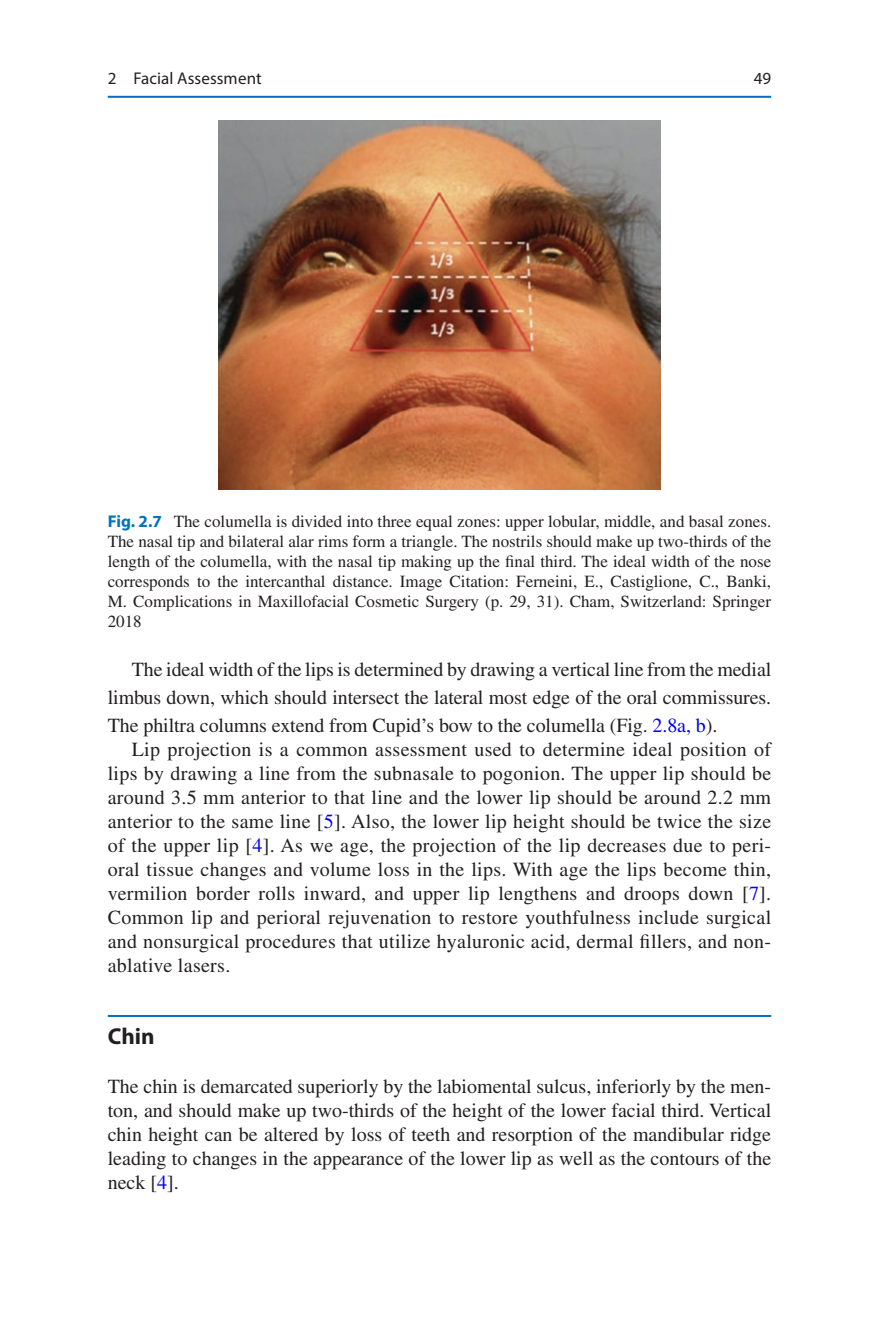
<style>
.page{position:relative;width:879px;height:1333px;background:#fff}
.page>*{position:absolute;margin:0;border:0;box-sizing:border-box;transform-origin:0 0}
.t1{font:700 23px "Qwdfdb Myriad Pro";color:#231f20}
.t2{font:20px/24px "Gwsvcv Times LT Std";color:#231f20;text-align:justify}
.t3{font:17px/20px "Gwsvcv Times LT Std";color:#231f20;text-align:justify}
.t4{font:17px "Htmtnk Myriad Pro";letter-spacing:.005em;color:#231f20}
.s1{font-family:"Qwdfdb Myriad Pro";font-weight:700;color:#0073bc}
.s2{color:#0000fa}
</style>
<div class="page">
<hr style="left:108px;top:1014px;width:663px;height:2px;background:#0073bc">
<img style="left:218px;top:121px;width:442px;height:368px">
<hr style="left:108px;top:96px;width:663px;height:2px;background:#0073bc">
<p class="t4" style="left:108px;top:68px;width:155px">2 Facial Assessment</p>
<p class="t4" style="left:754px;top:68px;width:19px">49</p>
<p class="t3" style="left:108px;top:510px;width:665px"><span class="s1">Fig. 2.7</span> The columella is divided into three equal zones: upper lobular, middle, and basal zones.<br>The nasal tip and bilateral alar rims form a triangle. The nostrils should make up two-thirds of the length of the columella, with the nasal tip making up the final third. The ideal width of the nose corresponds to the intercanthal distance. Image Citation: Ferneini, E., Castiglione, C., Banki, M. Complications in Maxillofacial Cosmetic Surgery (p. 29, 31). Cham, Switzerland: Springer 2018</p>
<p class="t2" style="left:108px;top:655px;width:665px;line-height:28px;text-indent:24px">The ideal width of the lips is determined by drawing a vertical line from the medial limbus down, which should intersect the lateral most edge of the oral commissures.<br>The philtra columns extend from Cupid’s bow to the columella (Fig. <span class="s2">2.8a, b</span>).</p>
<p class="t2" style="left:108px;top:737px;width:665px;text-indent:24px">Lip projection is a common assessment used to determine ideal position of lips by drawing a line from the subnasale to pogonion. The upper lip should be around 3.5 mm anterior to that line and the lower lip should be around 2.2 mm anterior to the same line [<span class="s2">5</span>]. Also, the lower lip height should be twice the size of the upper lip [<span class="s2">4</span>]. As we age, the projection of the lip decreases due to peri&shy;oral tissue changes and volume loss in the lips. With age the lips become thin, vermilion border rolls inward, and upper lip lengthens and droops down [<span class="s2">7</span>].<br>Common lip and perioral rejuvenation to restore youthfulness include surgical and nonsurgical procedures that utilize hyaluronic acid, dermal fillers, and non&shy;ablative lasers.</p>
<p class="t1" style="left:108px;top:1021px;width:48px">Chin</p>
<p class="t2" style="left:108px;top:1073px;width:665px">The chin is demarcated superiorly by the labiomental sulcus, inferiorly by the men&shy;ton, and should make up two-thirds of the height of the lower facial third. Vertical chin height can be altered by loss of teeth and resorption of the mandibular ridge leading to changes in the appearance of the lower lip as well as the contours of the neck [<span class="s2">4</span>].</p>
</div>
